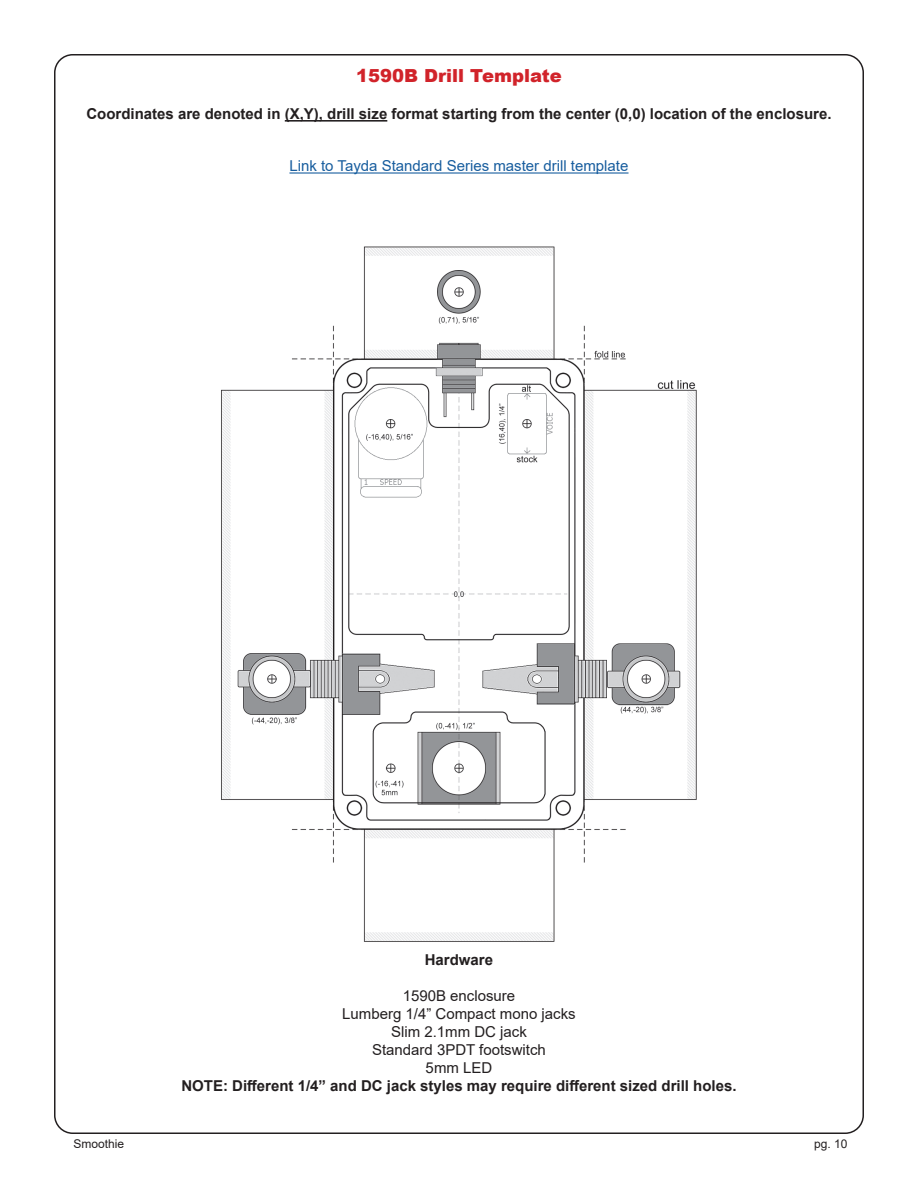
<style>
.page{position:relative;width:918px;height:1188px;background:#fff}
.page>*{position:absolute;margin:0;border:0;box-sizing:border-box;transform-origin:0 0}
.t1{font:900 18px "Arial";color:#d1232a}
.t2{font:700 15px "Arial";color:#231f20}
.t3{font:15px "Arial";color:#231f20}
.t4{font:15px "Arial";color:#175d9e}
.t5{font:12px "Arial";color:#231f20}
</style>
<div class="page">
<img style="left:221px;top:246px;width:476px;height:696px">
<hr style="left:289px;top:172px;width:340px;height:2px;background:#175d9e">
<hr style="left:285px;top:120px;width:102px;height:2px;background:#231f20">
<p class="t1" style="left:356px;top:62px;width:207px">1590B Drill Template</p>
<p class="t2" style="left:86px;top:103px;width:747px">Coordinates are denoted in (X,Y), drill size format starting from the center (0,0) location of the enclosure.</p>
<p class="t4" style="left:289px;top:156px;width:341px">Link to Tayda Standard Series master drill template</p>
<p class="t2" style="left:425px;top:949px;width:70px">Hardware</p>
<p class="t3" style="left:403px;top:985px;width:114px">1590B enclosure</p>
<p class="t3" style="left:342px;top:1003px;width:235px">Lumberg 1/4” Compact mono jacks</p>
<p class="t3" style="left:391px;top:1021px;width:137px">Slim 2.1mm DC jack</p>
<p class="t3" style="left:372px;top:1039px;width:175px">Standard 3PDT footswitch</p>
<p class="t3" style="left:426px;top:1057px;width:68px">5mm LED</p>
<p class="t2" style="left:181px;top:1075px;width:557px">NOTE: Different 1/4” and DC jack styles may require different sized drill holes.</p>
<p class="t5" style="left:74px;top:1136px;width:52px">Smoothie</p>
<p class="t5" style="left:814px;top:1136px;width:35px">pg. 10</p>
</div>
